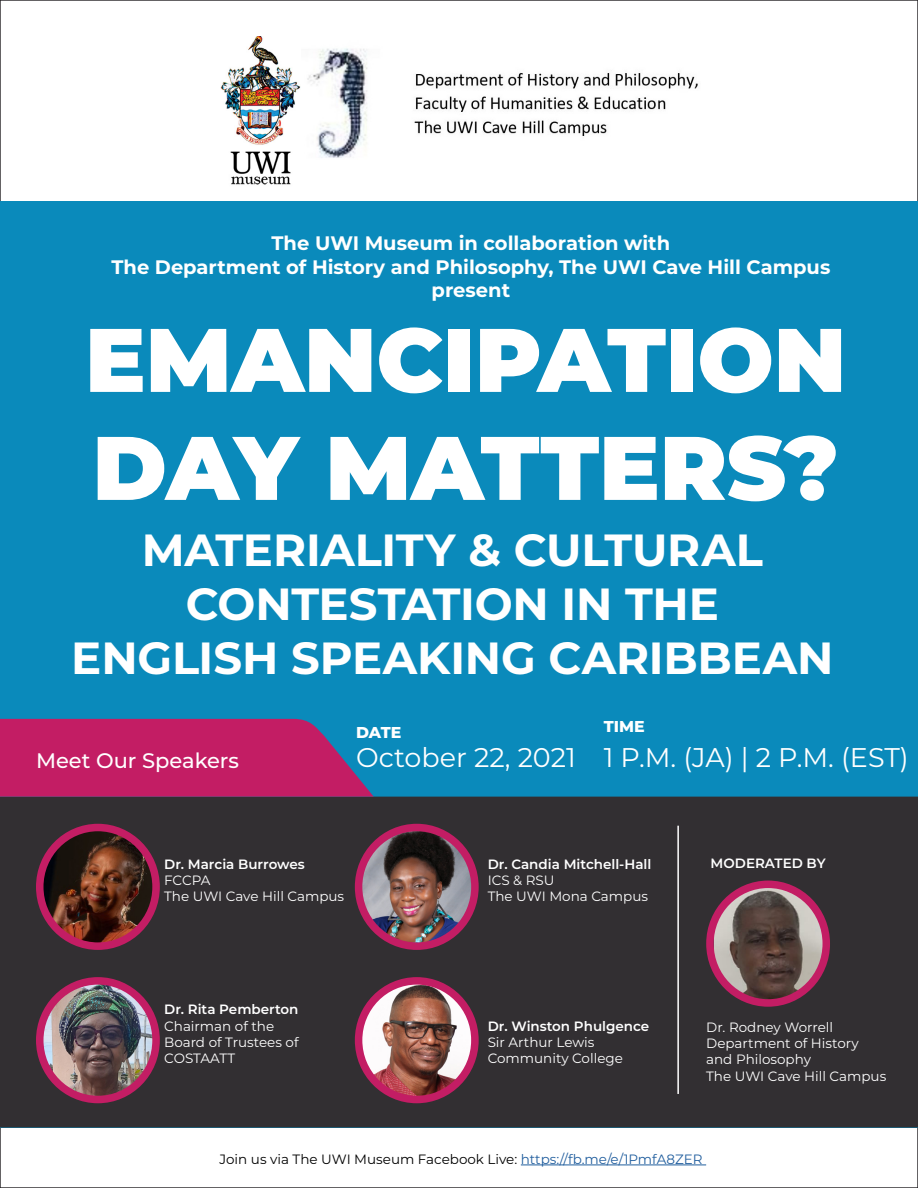
<style>
.page{position:relative;width:918px;height:1188px;background:#fff}
.page>*{position:absolute;margin:0;border:0;box-sizing:border-box;transform-origin:0 0}
.t1{font:900 90px/108px "Montserrat";color:#fff}
.t2{font:700 45px/54px "Montserrat";letter-spacing:-.005em;color:#fff;text-align:center}
.t3{font:27px "Montserrat";color:#fff}
.t4{font:500 21px "Montserrat";color:#fff}
.t5{font:700 19.5px/23.4px "Montserrat";color:#fff;text-align:center}
.t6{font:800 15.75px "Montserrat";color:#fff}
.t7{font:13.5px/16.2px "Montserrat";color:#fff}
.t8{font:600 13.5px "Montserrat";color:#fff}
.t9{font:13.5px "Montserrat";color:#000}
.s1{color:#215e9e}
</style>
<div class="page">
<img style="left:300px;top:48px;width:398px;height:110px">
<img style="left:220px;top:36px;width:80px;height:149px">
<div style="left:0;top:201px;width:918px;height:927px;background:#0a8abb"></div>
<div style="left:0;top:797px;width:918px;height:331px;background:#322f32"></div>
<svg style="left:0;top:719px;width:374px;height:78px;background:#b2266b"></svg>
<img style="left:714px;top:885px;width:111px;height:118px">
<div style="left:706px;top:881px;width:124px;height:126px;border:8px solid #c31d64;border-radius:50%"></div>
<img style="left:41px;top:981px;width:113px;height:119px">
<div style="left:36px;top:977px;width:124px;height:126px;border:8px solid #c31d64;border-radius:50%"></div>
<img style="left:359px;top:828px;width:116px;height:118px">
<div style="left:355px;top:824px;width:124px;height:126px;border:8px solid #c31d64;border-radius:50%"></div>
<img style="left:362px;top:981px;width:110px;height:119px">
<div style="left:355px;top:977px;width:124px;height:126px;border:8px solid #c31d64;border-radius:50%"></div>
<img style="left:43px;top:830px;width:110px;height:116px">
<div style="left:36px;top:824px;width:124px;height:126px;border:8px solid #c31d64;border-radius:50%"></div>
<hr style="left:677px;top:826px;width:2px;height:268px;background:#fff">
<hr style="left:521px;top:1165px;width:185px;height:1px;background:#215e9e">
<h3 class="t5" style="left:111px;top:231px;width:720px">The UWI Museum in collaboration with<br>The Department of History and Philosophy, The UWI Cave Hill Campus present</h3>
<h1 class="t1" style="left:85px;top:300px;width:763px">EMANCIPATION<br>DAY MATTERS?</h1>
<h2 class="t2" style="left:71px;top:520px;width:764px">MATERIALITY &amp; CULTURAL<br>CONTESTATION IN THE<br>ENGLISH SPEAKING CARIBBEAN</h2>
<h3 class="t4" style="left:36px;top:746px;width:205px">Meet Our Speakers</h3>
<p class="t6" style="left:356px;top:720px;width:47px">DATE</p>
<h3 class="t3" style="left:356px;top:739px;width:221px">October 22, 2021</h3>
<p class="t6" style="left:604px;top:714px;width:42px">TIME</p>
<h3 class="t3" style="left:604px;top:739px;width:307px">1 P.M. (JA) | 2 P.M. (EST)</h3>
<p class="t8" style="left:164px;top:855px;width:142px">Dr. Marcia Burrowes</p>
<p class="t7" style="left:164px;top:872px;width:182px">FCCPA<br>The UWI Cave Hill Campus</p>
<p class="t8" style="left:488px;top:855px;width:165px">Dr. Candia Mitchell-Hall</p>
<p class="t7" style="left:488px;top:872px;width:162px">ICS &amp; RSU<br>The UWI Mona Campus</p>
<p class="t8" style="left:711px;top:854px;width:117px">MODERATED BY</p>
<p class="t8" style="left:164px;top:1000px;width:136px">Dr. Rita Pemberton</p>
<p class="t7" style="left:164px;top:1017px;width:136px">Chairman of the<br>Board of Trustees of<br>COSTAATT</p>
<p class="t8" style="left:488px;top:1016px;width:163px">Dr. Winston Phulgence</p>
<p class="t7" style="left:488px;top:1033px;width:137px">Sir Arthur Lewis<br>Community College</p>
<p class="t7" style="left:706px;top:1019px;width:182px">Dr. Rodney Worrell<br>Department of History and Philosophy<br>The UWI Cave Hill Campus</p>
<p class="t9" style="left:219px;top:1150px;width:485px">Join us via The UWI Museum Facebook Live: <span class="s1">https://fb.me/e/1PmfA8ZER</span></p>
</div>
